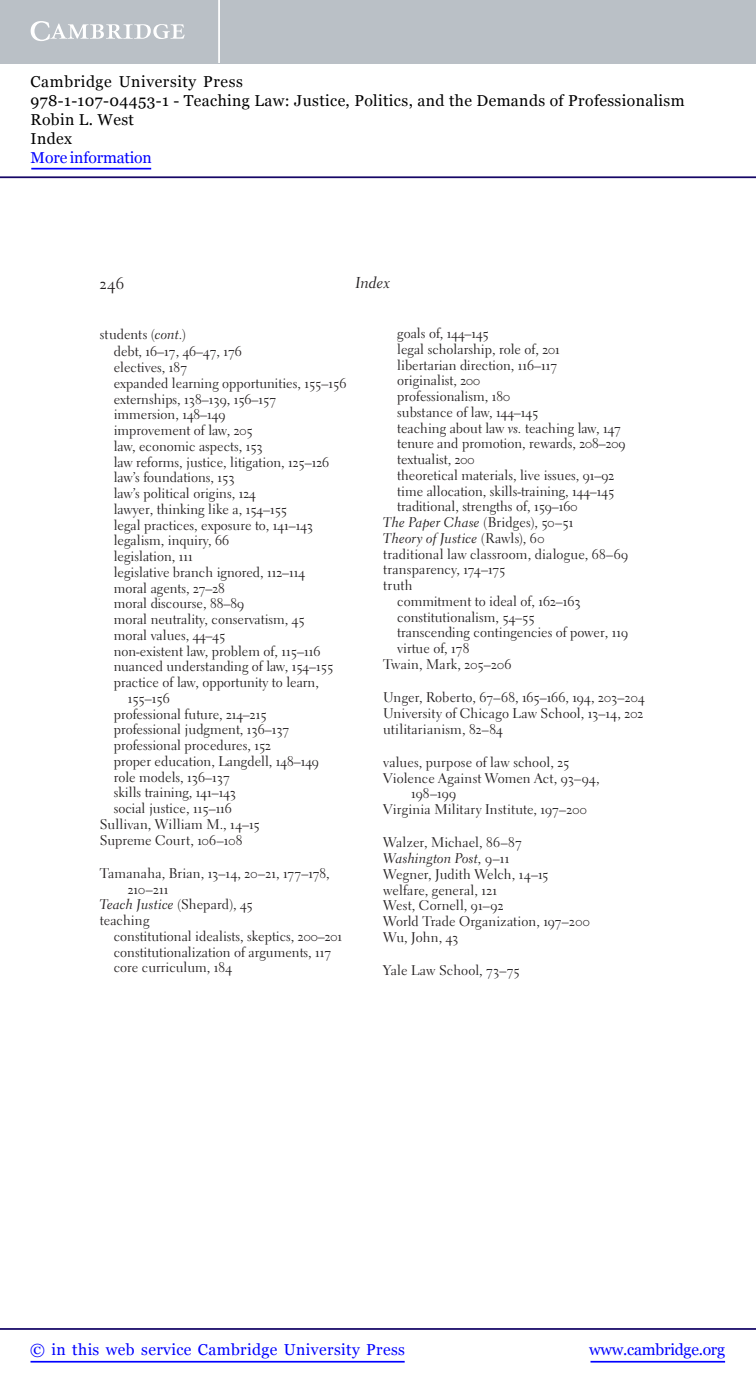
<style>
.page{position:relative;width:756px;height:1388px;background:#fff}
.page>*{position:absolute;margin:0;border:0;box-sizing:border-box;transform-origin:0 0}
.t1{font:16.62px "Electra LT Std";color:#231f20}
.t2{font:15.75px/18.9px "Georgia";letter-spacing:.025em;color:#000}
.t3{font:15.75px "Georgia";letter-spacing:.025em;color:#00f}
.t4{font:15.75px "Georgia";letter-spacing:-.015em;color:#00f}
.t5{font:15.75px "Georgia";letter-spacing:-.01em;color:#00f}
.t6{font:15.75px "Electra LT Std Cursive";letter-spacing:.005em;color:#231f20}
.t7{font:14px/15.8px "Electra LT Std";color:#231f20}
.t8{font:14px/15.8px "Electra LT Std";letter-spacing:.02em;color:#231f20}
.t9{font:14px "Electra LT Std Cursive";letter-spacing:.005em;color:#231f20}
.s1{font-family:"Electra LT Std Cursive"}
.s2{font-family:"Electra LT Std"}
</style>
<div class="page">
<hr style="left:591px;top:1361px;width:134px;height:1px;background:#00f">
<hr style="left:0;top:1328px;width:756px;height:2px;background:#150666">
<hr style="left:31px;top:1361px;width:374px;height:1px;background:#00f">
<div style="left:0;top:0;width:756px;height:63px;background:#bac0c6"></div>
<svg style="left:31px;top:21px;width:154px;height:20px"></svg>
<hr style="left:218px;top:0;width:2px;height:63px;background:#fff">
<hr style="left:0;top:176px;width:756px;height:2px;background:#150666">
<hr style="left:31px;top:168px;width:120px;height:1px;background:#00f">
<p class="t2" style="left:31px;top:72px;width:656px">Cambridge University Press<br>978-1-107-04453-1 - Teaching Law: Justice, Politics, and the Demands of Professionalism Robin L. West<br>Index</p>
<p class="t5" style="left:31px;top:148px;width:123px">More information</p>
<p class="t1" style="left:100px;top:277px;width:26px">246</p>
<p class="t6" style="left:355px;top:277px;width:36px">Index</p>
<p class="t7" style="left:100px;top:327px;width:88px">students (<span class="s1">cont</span>.)</p>
<p class="t7" style="left:114px;top:345px;width:130px">debt, 16–17 , 46–47 , 176</p>
<p class="t7" style="left:114px;top:361px;width:75px">electives, 187</p>
<p class="t7" style="left:114px;top:377px;width:234px">expanded learning opportunities, 155–156</p>
<p class="t7" style="left:114px;top:392px;width:164px">externships, 138–139 , 156–157</p>
<p class="t7" style="left:114px;top:408px;width:113px">immersion, 148–149</p>
<p class="t7" style="left:114px;top:424px;width:140px">improvement of law, 205</p>
<p class="t7" style="left:114px;top:440px;width:151px">law, economic aspects, 153</p>
<p class="t7" style="left:114px;top:455px;width:217px">law reforms, justice, litigation, 125–126</p>
<p class="t7" style="left:114px;top:471px;width:122px">law’s foundations, 153</p>
<p class="t7" style="left:114px;top:487px;width:143px">law’s political origins, 124</p>
<p class="t7" style="left:114px;top:503px;width:175px">lawyer, thinking like a, 154–155</p>
<p class="t7" style="left:114px;top:518px;width:201px">legal practices, exposure to, 141–143</p>
<p class="t7" style="left:114px;top:534px;width:117px">legalism, inquiry, 66</p>
<p class="t7" style="left:114px;top:550px;width:81px">legislation, 111</p>
<p class="t7" style="left:114px;top:566px;width:193px">legislative branch ignored, 112–114</p>
<p class="t7" style="left:114px;top:581px;width:113px">moral agents, 27–28</p>
<p class="t7" style="left:114px;top:597px;width:132px">moral discourse, 88–89</p>
<p class="t7" style="left:114px;top:613px;width:192px">moral neutrality, conservatism, 45</p>
<p class="t7" style="left:114px;top:629px;width:113px">moral values, 44–45</p>
<p class="t7" style="left:114px;top:644px;width:208px">non-existent law, problem of, 115–116</p>
<p class="t7" style="left:114px;top:660px;width:221px">nuanced understanding of law, 154–155</p>
<p class="t7" style="left:114px;top:676px;width:207px">practice of law, opportunity to learn,</p>
<p class="t7" style="left:128px;top:692px;width:43px">155–156</p>
<p class="t7" style="left:114px;top:707px;width:154px">professional future, 214–215</p>
<p class="t7" style="left:114px;top:723px;width:177px">professional judgment, 136–137</p>
<p class="t7" style="left:114px;top:739px;width:159px">professional procedures, 152</p>
<p class="t7" style="left:114px;top:755px;width:207px">proper education, Langdell, 148–149</p>
<p class="t7" style="left:114px;top:770px;width:117px">role models, 136–137</p>
<p class="t7" style="left:114px;top:786px;width:124px">skills training, 141–143</p>
<p class="t7" style="left:114px;top:802px;width:120px">social justice, 115–116</p>
<p class="t7" style="left:100px;top:818px;width:161px">Sullivan, William M., 14–15</p>
<p class="t7" style="left:100px;top:833px;width:144px">Supreme Court, 106–108</p>
<p class="t7" style="left:128px;top:867px;width:203px;text-indent:-28px">Tamanaha, Brian, 13–14 , 20–21 , 177–178 ,<br>210–211</p>
<p class="t9" style="left:100px;top:899px;width:155px">Teach Justice <span class="s2">(Shepard), 45</span></p>
<p class="t7" style="left:114px;top:914px;width:230px;text-indent:-14px">teaching<br>constitutional idealists, skeptics, 200–201 constitutionalization of arguments, 117 core curriculum, 184</p>
<p class="t7" style="left:397px;top:327px;width:93px">goals of, 144–145</p>
<p class="t7" style="left:397px;top:342px;width:164px">legal scholarship, role of, 201</p>
<p class="t7" style="left:397px;top:358px;width:162px">libertarian direction, 116–117</p>
<p class="t7" style="left:397px;top:374px;width:84px">originalist, 200</p>
<p class="t7" style="left:397px;top:390px;width:115px">professionalism, 180</p>
<p class="t7" style="left:397px;top:405px;width:143px">substance of law, 144–145</p>
<p class="t7" style="left:397px;top:421px;width:225px">teaching about law <span class="s1">vs.</span> teaching law, 147</p>
<p class="t7" style="left:397px;top:437px;width:230px">tenure and promotion, rewards, 208–209</p>
<p class="t7" style="left:397px;top:453px;width:79px">textualist, 200</p>
<p class="t7" style="left:397px;top:468px;width:218px">theoretical materials, live issues, 91–92</p>
<p class="t7" style="left:397px;top:484px;width:219px">time allocation, skills-training, 144–145</p>
<p class="t7" style="left:397px;top:500px;width:182px">traditional, strengths of, 159–160</p>
<p class="t7" style="left:383px;top:516px;width:192px"><span class="s1">The Paper Chase</span> (Bridges), 50–51</p>
<p class="t9" style="left:383px;top:532px;width:163px">Theory of Justice <span class="s2">(Rawls), 60</span></p>
<p class="t7" style="left:383px;top:547px;width:247px">traditional law classroom, dialogue, 68–69</p>
<p class="t7" style="left:383px;top:563px;width:124px">transparency, 174–175</p>
<p class="t7" style="left:383px;top:579px;width:31px">truth</p>
<p class="t7" style="left:397px;top:594px;width:185px">commitment to ideal of, 162–163</p>
<p class="t7" style="left:397px;top:610px;width:139px">constitutionalism, 54–55</p>
<p class="t7" style="left:397px;top:626px;width:232px">transcending contingencies of power, 119</p>
<p class="t7" style="left:397px;top:642px;width:74px">virtue of, 178</p>
<p class="t7" style="left:383px;top:657px;width:130px">Twain, Mark, 205–206</p>
<p class="t7" style="left:383px;top:691px;width:263px;text-align:justify">Unger, Roberto, 67–68 , 165–166 , 194 , 203–204<br>University of Chicago Law School, 13–14 , 202 utilitarianism, 82–84</p>
<p class="t7" style="left:383px;top:755px;width:188px">values, purpose of law school, 25</p>
<p class="t7" style="left:383px;top:771px;width:218px">Violence Against Women Act, 93–94 ,</p>
<p class="t7" style="left:411px;top:787px;width:46px">198–199</p>
<p class="t7" style="left:383px;top:803px;width:205px">Virginia Military Institute, 197–200</p>
<p class="t7" style="left:383px;top:836px;width:140px">Walzer, Michael, 86–87</p>
<p class="t9" style="left:383px;top:852px;width:128px">Washington Post, <span class="s2">9–11</span></p>
<p class="t8" style="left:383px;top:867px;width:208px">Wegner, Judith Welch, 14–15 welfare, general, 121<br>West, Cornell, 91–92<br>World Trade Organization, 197–200<br>Wu, John, 43</p>
<p class="t7" style="left:383px;top:964px;width:138px">Yale Law School, 73–75</p>
<p class="t3" style="left:30px;top:1340px;width:376px">© in this web service Cambridge University Press</p>
<p class="t4" style="left:589px;top:1340px;width:137px">www.cambridge.org</p>
</div>
